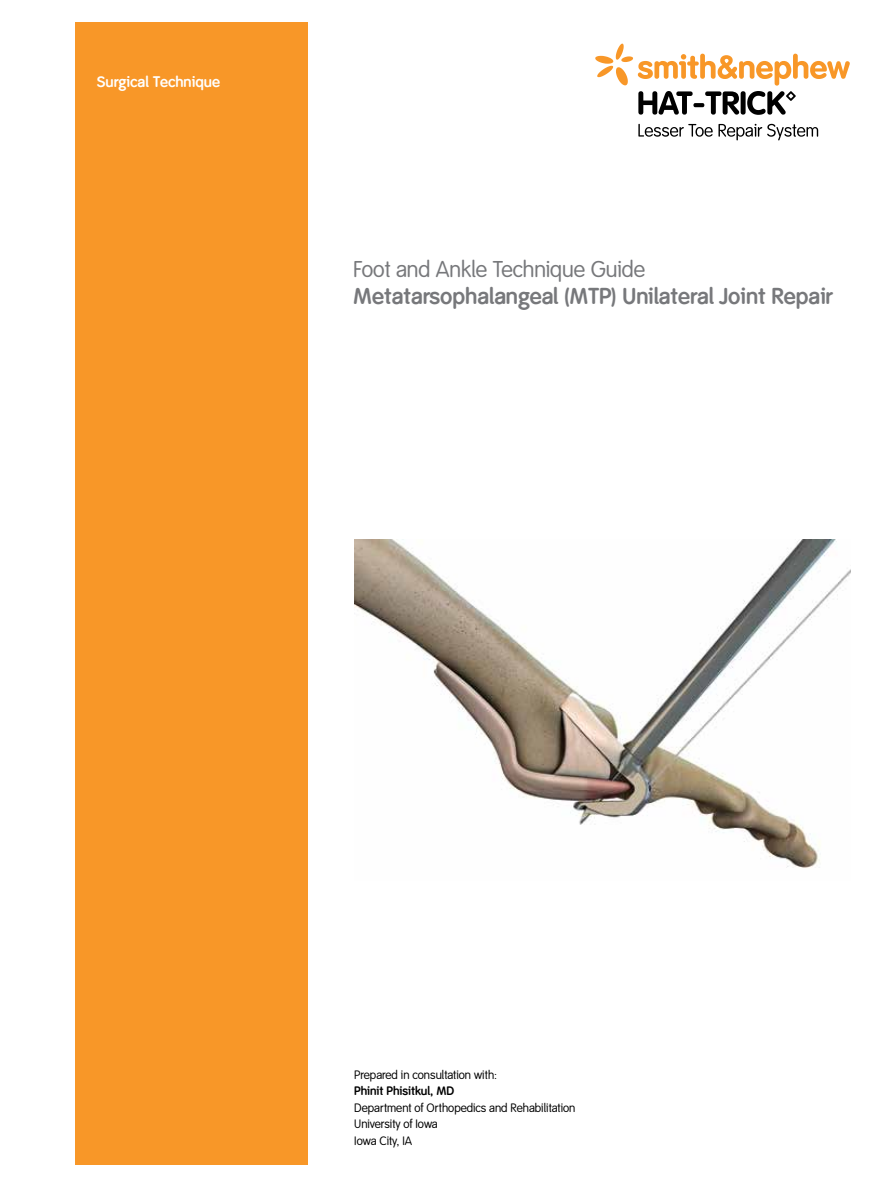
<style>
.page{position:relative;width:893px;height:1188px;background:#fff}
.page>*{position:absolute;margin:0;border:0;box-sizing:border-box;transform-origin:0 0}
.t1{font:700 22.5px "Smith&Nephew";color:#77787b}
.t2{font:22.5px "Smith&Nephew";color:#77787b}
.t3{font:700 15px "Smith&Nephew";color:#fff}
.t4{font:12px/16.5px "Smith&Nephew";color:#000}
.t5{font:700 12px "Smith&Nephew";color:#000}
</style>
<div class="page">
<div style="left:76px;top:23px;width:232px;height:1142px;background:#f89728"></div>
<svg style="left:638px;top:124px;width:180px;height:16px"></svg>
<svg style="left:595px;top:44px;width:255px;height:71px"></svg>
<img style="left:354px;top:539px;width:496px;height:329px">
<p class="t3" style="left:97px;top:73px;width:124px">Surgical Technique</p>
<h1 class="t2" style="left:353px;top:256px;width:293px">Foot and Ankle Technique Guide</h1>
<h1 class="t1" style="left:353px;top:283px;width:481px">Metatarsophalangeal (MTP) Unilateral Joint Repair</h1>
<p class="t4" style="left:354px;top:1067px;width:145px">Prepared in consultation with:</p>
<p class="t5" style="left:354px;top:1084px;width:101px">Phinit Phisitkul, MD</p>
<p class="t4" style="left:354px;top:1100px;width:223px">Department of Orthopedics and Rehabilitation<br>University of Iowa<br>Iowa City, IA</p>
</div>
